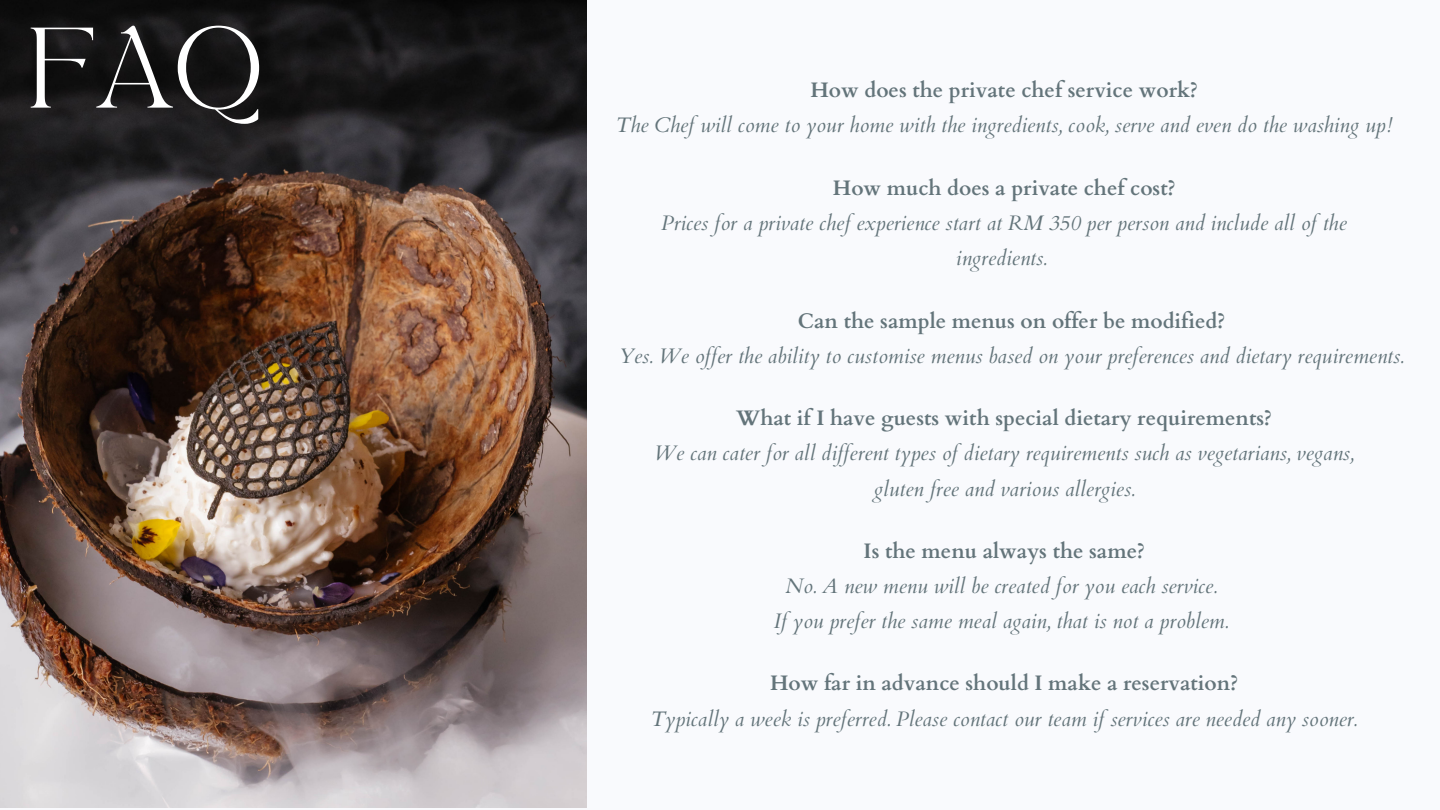
<style>
.page{position:relative;width:1440px;height:810px;background:#f9fafd}
.page>*{position:absolute;margin:0;border:0;box-sizing:border-box;transform-origin:0 0}
.t1{font:80px "TANAEGEAN";color:#fff}
.t2{font:italic 21px/35.2px "Cardo";color:#63747a;text-align:center}
.t3{font:700 21px "Cardo";color:#63747a}
</style>
<div class="page">
<img style="left:0;top:0;width:586px;height:808px">
<h1 class="t1" style="left:27px;top:22px;width:238px">FAQ</h1>
<p class="t3" style="left:810px;top:76px;width:389px">How does the private chef service work?</p>
<p class="t2" style="left:616px;top:108px;width:778px">The Chef will come to your home with the ingredients, cook, serve and even do the washing up!</p>
<p class="t3" style="left:833px;top:174px;width:344px">How much does a private chef cost?</p>
<p class="t2" style="left:661px;top:206px;width:687px">Prices for a private chef experience start at RM 350 per person and include all of the ingredients.</p>
<p class="t3" style="left:798px;top:307px;width:429px">Can the sample menus on offer be modified?</p>
<p class="t2" style="left:619px;top:339px;width:787px">Yes. We offer the ability to customise menus based on your preferences and dietary requirements.</p>
<p class="t3" style="left:736px;top:404px;width:538px">What if I have guests with special dietary requirements?</p>
<p class="t2" style="left:654px;top:436px;width:701px">We can cater for all different types of dietary requirements such as vegetarians, vegans, gluten free and various allergies.</p>
<p class="t3" style="left:864px;top:537px;width:283px">Is the menu always the same?</p>
<p class="t2" style="left:774px;top:569px;width:456px">No. A new menu will be created for you each service.<br>If you prefer the same meal again, that is not a problem.</p>
<p class="t3" style="left:770px;top:670px;width:470px">How far in advance should I make a reservation?</p>
<p class="t2" style="left:651px;top:702px;width:708px">Typically a week is preferred. Please contact our team if services are needed any sooner.</p>
</div>
